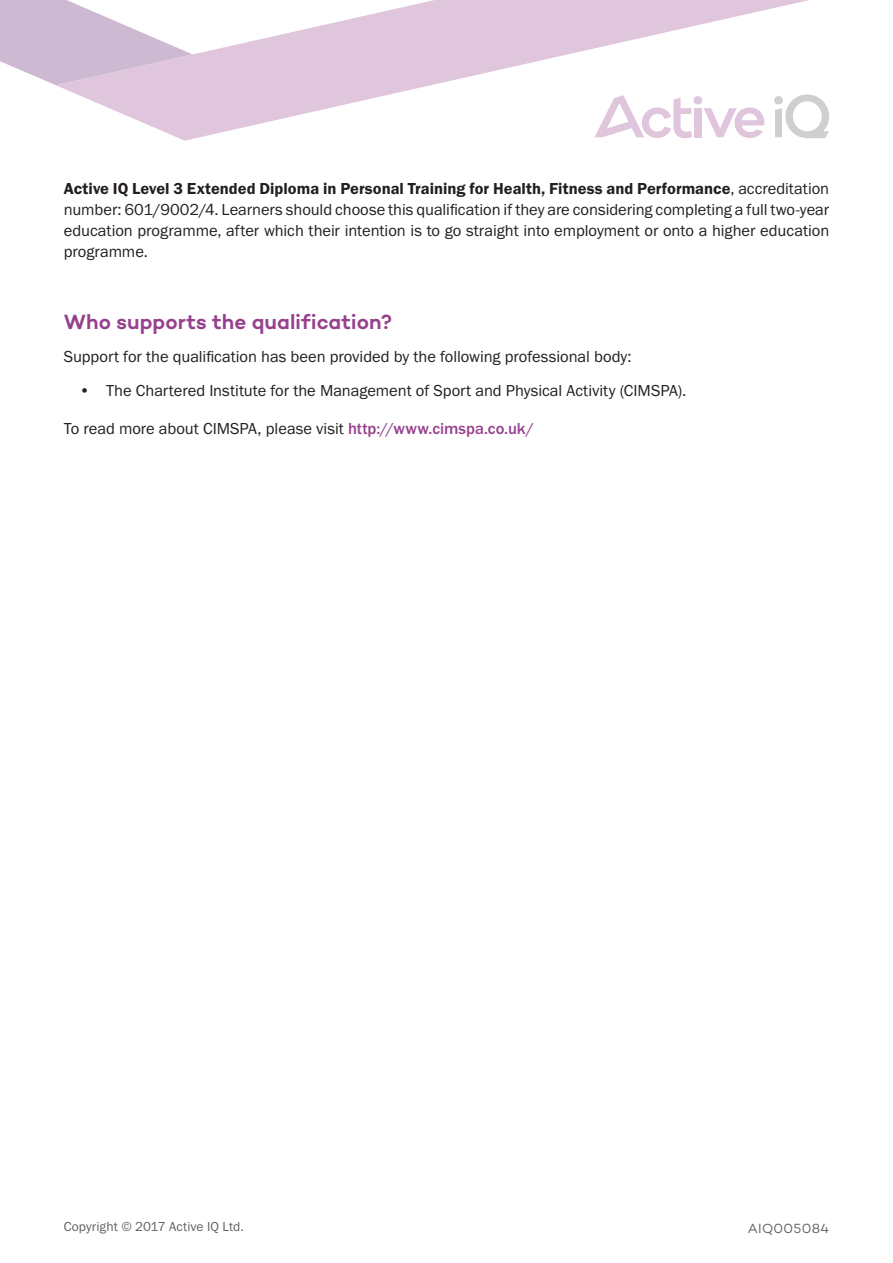
<style>
.page{position:relative;width:893px;height:1263px;background:#fff}
.page>*{position:absolute;margin:0;border:0;box-sizing:border-box;transform-origin:0 0}
.t1{font:600 21px "Campton";color:#96418e}
.t2{font:16.5px/21px "Franklin Gothic URW Boo";letter-spacing:-.005em;color:#231f20;text-align:justify}
.t3{font:16.5px "Franklin Gothic URW Dem";color:#231f20}
.t4{font:13.5px "Franklin Gothic URW Boo";letter-spacing:.005em;color:#616164}
.t5{font:13.5px "Campton";letter-spacing:.02em;color:#616164}
.s1{font-family:"Franklin Gothic URW Boo"}
.s2{font-family:"Franklin Gothic URW";font-weight:500;color:#96418e}
</style>
<div class="page">
<svg style="left:56px;top:0;width:773px;height:141px"></svg>
<svg style="left:0;top:0;width:193px;height:85px"></svg>
<p class="t3" style="left:64px;top:178px;width:767px">Active IQ Level 3 Extended Diploma in Personal Training for Health, Fitness and Performance<span class="s1">, accreditation</span></p>
<p class="t2" style="left:64px;top:199px;width:767px">number: 601/9002/4. Learners should choose this qualification if they are considering completing a full two-year education programme, after which their intention is to go straight into employment or onto a higher education programme.</p>
<p class="t1" style="left:64px;top:308px;width:330px">Who supports the qualification?</p>
<p class="t2" style="left:64px;top:346px;width:569px">Support for the qualification has been provided by the following professional body:</p>
<p class="t2" style="left:79px;top:380px;width:608px">• The Chartered Institute for the Management of Sport and Physical Activity (CIMSPA).</p>
<p class="t2" style="left:64px;top:418px;width:472px">To read more about CIMSPA, please visit <span class="s2">http://www.cimspa.co.uk/</span></p>
<p class="t4" style="left:64px;top:1218px;width:182px">Copyright © 2017 Active IQ Ltd.</p>
<p class="t5" style="left:748px;top:1220px;width:83px">AIQ005084</p>
</div>
